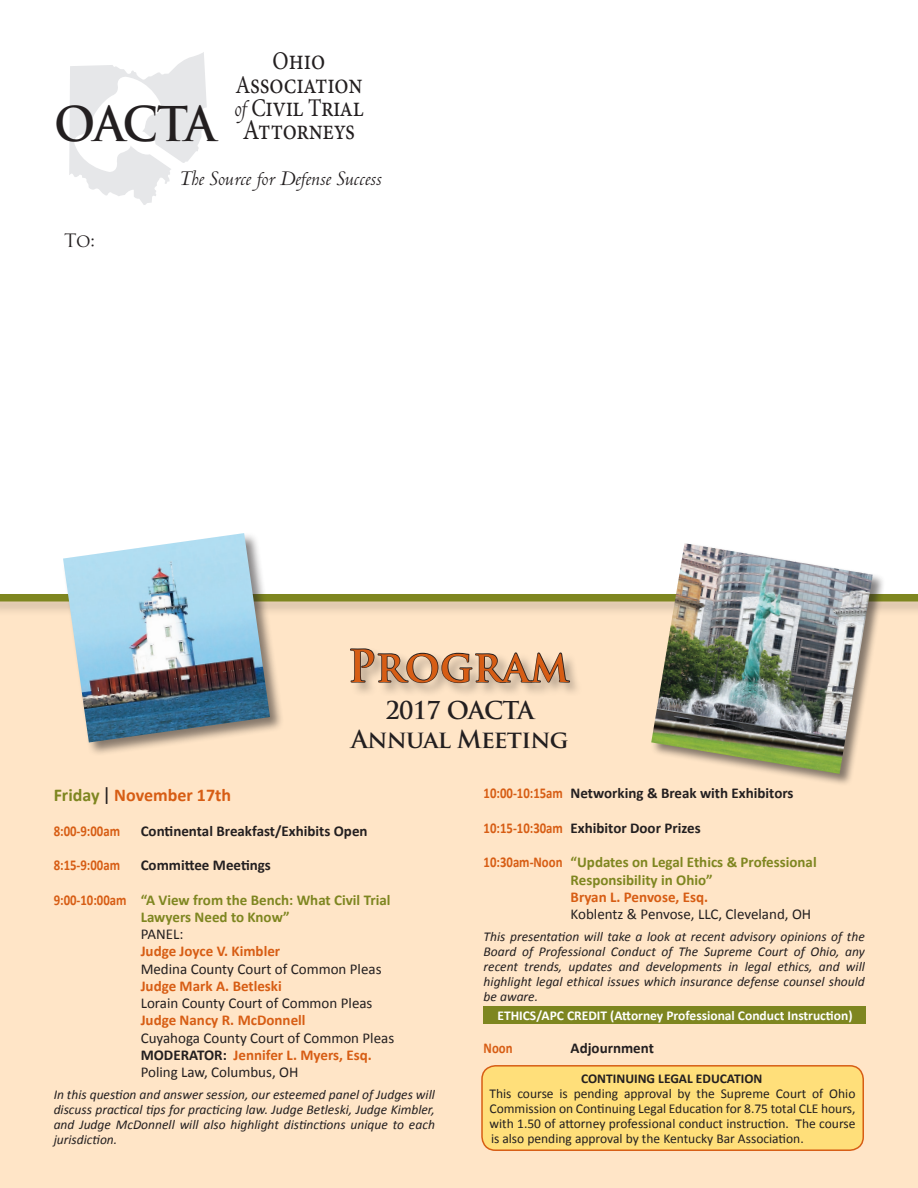
<style>
.page{position:relative;width:918px;height:1188px;background:#fff}
.page>*{position:absolute;margin:0;border:0;box-sizing:border-box;transform-origin:0 0}
.t1{font:700 46.65px "Trajan Pro";letter-spacing:-.045em;color:#231f20;scale:.95 1}
.t2{font:700 43.2px "Trajan Pro";letter-spacing:.01em;color:#d75d14}
.t3{font:28.5px/23.2px "Minion Pro";letter-spacing:-.015em;color:#231f20;text-align:center;scale:.85 1}
.t4{font:700 24px/28.8px "Trajan Pro";letter-spacing:-.03em;color:#231f20;text-align:center}
.t5{font:22.2px "Centaur MT Italic A";color:#231f20}
.t6{font:700 18px "Calibri";color:#d75d14}
.t7{font:18px "Trajan Pro";color:#231f20}
.t8{font:15px/17.2px "Calibri";color:#231f20}
.t9{font:700 15px "Calibri";color:#231f20}
.t10{font:700 15px/17.2px "Calibri";color:#7e8620}
.t11{font:700 15px "Calibri";color:#d75d14}
.t12{font:700 15px "Calibri";color:#d75d14;scale:.85 1}
.t13{font:italic 13.5px/15px "Calibri";color:#231f20;text-align:justify}
.t14{font:13.5px/15px "Calibri";color:#231f20;text-align:justify}
.t15{font:700 13.5px "Calibri";color:#fff}
.t16{font:700 13.5px "Calibri";color:#231f20}
.s1{font-size:25.5px}
.s2{font-family:"Centaur MT Italic A";font-size:27.3px}
.s3{color:#7e8620}
.s4{font-weight:300;font-size:27px;color:#231f20}
.s5{color:#d75d14}
.s6{font-weight:700}
.s7{font-weight:700;color:#d75d14}
</style>
<div class="page">
<svg style="left:69px;top:52px;width:138px;height:153px"></svg>
<div style="left:0;top:597px;width:918px;height:591px;background:#ffe5c7"></div>
<div style="left:349px;top:648px;width:235px;height:50px;background:#231f20;opacity:.35"></div>
<svg style="left:349px;top:648px;width:222px;height:43px"></svg>
<div style="left:0;top:592px;width:918px;height:24px;background:#231f20;opacity:.2"></div>
<div style="left:0;top:594px;width:918px;height:8px;background:#7e8620"></div>
<div style="left:482px;top:1066px;width:381px;height:84px;background:#ffdf7a;border-radius:14px"></div>
<div style="left:481px;top:1065px;width:383px;height:86px;border:2px solid #d75d14;border-radius:14px"></div>
<div style="left:484px;top:1006px;width:382px;height:18px;background:#7e8620"></div>
<div style="left:651px;top:543px;width:234px;height:244px;background:#231f20;opacity:.55"></div>
<img style="left:651px;top:543px;width:222px;height:231px">
<div style="left:62px;top:532px;width:222px;height:225px;background:#231f20;opacity:.55"></div>
<img style="left:63px;top:533px;width:207px;height:209px">
<h3 class="t3" style="left:234px;top:49px;width:154px"><span class="s1">O</span>hio<br><span class="s1">A</span>ssociation <span class="s2">of</span> <span class="s1">C</span>ivil <span class="s1">T</span>rial<br>Attorneys</h3>
<h3 class="t5" style="left:179px;top:167px;width:204px">The Source for Defense Success</h3>
<h1 class="t1" style="left:54px;top:95px;width:172px">OACTA</h1>
<h3 class="t7" style="left:64px;top:229px;width:32px">To:</h3>
<h2 class="t2" style="left:348px;top:639px;width:223px">Program</h2>
<h3 class="t4" style="left:351px;top:696px;width:219px">2017 OACTA<br>Annual Meeting</h3>
<h3 class="t6" style="left:54px;top:784px;width:179px"><span class="s3">Friday</span> <span class="s4">I</span> November 17th</h3>
<p class="t12" style="left:54px;top:821px;width:80px">8:00-9:00am</p>
<p class="t9" style="left:141px;top:821px;width:228px">Continental Breakfast/Exhibits Open</p>
<p class="t12" style="left:54px;top:856px;width:80px">8:15-9:00am</p>
<p class="t9" style="left:141px;top:856px;width:132px">Committee Meetings</p>
<p class="t10" style="left:141px;top:891px;width:251px;text-indent:-87px"><span class="s5">9:00-10:00am</span> “A View from the Bench: What Civil Trial<br>Lawyers Need to Know”</p>
<p class="t8" style="left:141px;top:926px;width:44px">PANEL:</p>
<p class="t11" style="left:141px;top:942px;width:141px">Judge Joyce V. Kimbler</p>
<p class="t8" style="left:141px;top:960px;width:242px">Medina County Court of Common Pleas</p>
<p class="t11" style="left:141px;top:976px;width:143px">Judge Mark A. Betleski</p>
<p class="t8" style="left:141px;top:995px;width:233px">Lorain County Court of Common Pleas</p>
<p class="t11" style="left:141px;top:1011px;width:166px">Judge Nancy R. McDonnell</p>
<p class="t8" style="left:141px;top:1029px;width:255px">Cuyahoga County Court of Common Pleas<br><span class="s6">MODERATOR:</span> <span class="s7">Jennifer L. Myers, Esq.<br></span>Poling Law, Columbus, OH</p>
<p class="t13" style="left:54px;top:1086px;width:383px">In this question and answer session, our esteemed panel of Judges will discuss practical tips for practicing law. Judge Betleski, Judge Kimbler, and Judge McDonnell will also highlight distinctions unique to each jurisdiction.</p>
<p class="t9" style="left:484px;top:784px;width:311px"><span class="s5">10:00-10:15am</span> Networking &amp; Break with Exhibitors</p>
<p class="t9" style="left:484px;top:818px;width:219px"><span class="s5">10:15-10:30am</span> Exhibitor Door Prizes</p>
<p class="t10" style="left:571px;top:854px;width:248px;text-indent:-87px"><span class="s5">10:30am-Noon</span> “Updates on Legal Ethics &amp; Professional<br>Responsibility in Ohio”</p>
<p class="t11" style="left:571px;top:887px;width:139px">Bryan L. Penvose, Esq.</p>
<p class="t8" style="left:571px;top:906px;width:242px">Koblentz &amp; Penvose, LLC, Cleveland, OH</p>
<p class="t13" style="left:484px;top:928px;width:383px">This presentation will take a look at recent advisory opinions of the Board of Professional Conduct of The Supreme Court of Ohio, any recent trends, updates and developments in legal ethics, and will highlight legal ethical issues which insurance defense counsel should be aware.</p>
<p class="t15" style="left:497px;top:1007px;width:357px">ETHICS/APC CREDIT (Attorney Professional Conduct Instruction)</p>
<p class="t12" style="left:484px;top:1038px;width:36px">Noon</p>
<p class="t9" style="left:571px;top:1038px;width:85px">Adjournment</p>
<p class="t16" style="left:581px;top:1070px;width:183px">CONTINUING LEGAL EDUCATION</p>
<p class="t14" style="left:490px;top:1086px;width:368px">This course is pending approval by the Supreme Court of Ohio Commission on Continuing Legal Education for 8.75 total CLE hours, with 1.50 of attorney professional conduct instruction. The course is also pending approval by the Kentucky Bar Association.</p>
</div>
